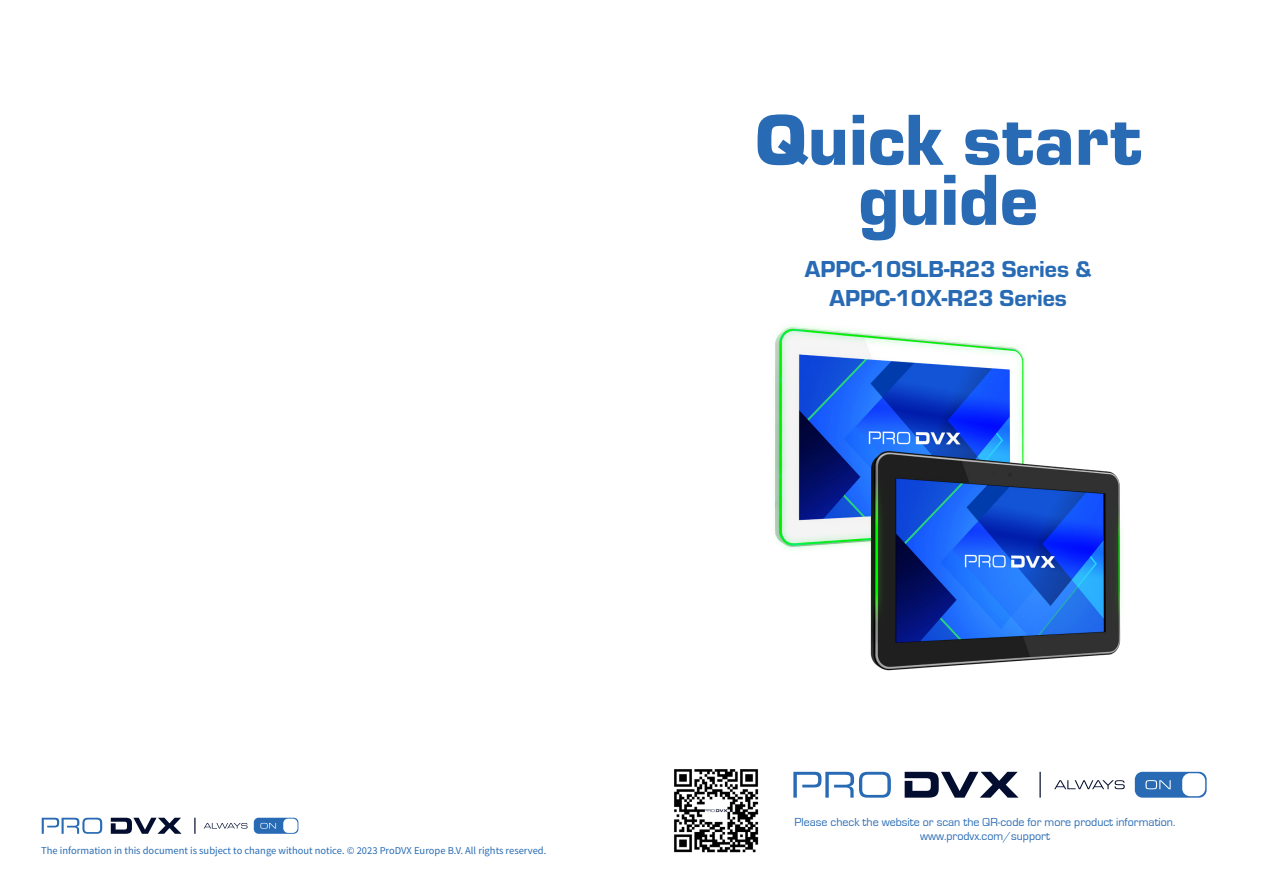
<style>
.page{position:relative;width:1263px;height:893px;background:#fff}
.page>*{position:absolute;margin:0;border:0;box-sizing:border-box;transform-origin:0 0}
.t1{font:900 75px/60px "Eurostile";color:#286bb4;text-align:center}
.t2{font:24px/28.8px "Eurostile Hea";color:#286bb4;text-align:center}
.t3{font:12px "Eurostile";color:#286bb4}
.t4{font:10.5px "Source Sans Pro";color:#286bb4}
</style>
<div class="page">
<img style="left:774px;top:325px;width:348px;height:346px">
<img style="left:674px;top:769px;width:85px;height:84px">
<svg style="left:111px;top:818px;width:71px;height:16px"></svg>
<svg style="left:42px;top:818px;width:60px;height:16px"></svg>
<svg style="left:204px;top:823px;width:44px;height:5px"></svg>
<svg style="left:194px;top:818px;width:2px;height:16px"></svg>
<div style="left:254px;top:818px;width:44px;height:16px;background:#286bb4;border-radius:5px"></div>
<svg style="left:260px;top:823px;width:16px;height:6px"></svg>
<div style="left:283px;top:819px;width:14px;height:14px;background:#fff;border-radius:5px"></div>
<svg style="left:905px;top:772px;width:113px;height:26px"></svg>
<svg style="left:793px;top:772px;width:98px;height:26px"></svg>
<svg style="left:1054px;top:780px;width:71px;height:9px"></svg>
<hr style="left:1039px;top:772px;width:2px;height:26px;background:#020d2f">
<div style="left:1135px;top:772px;width:71px;height:26px;background:#286bb4;border-radius:8px"></div>
<svg style="left:1145px;top:780px;width:26px;height:9px"></svg>
<div style="left:1182px;top:773px;width:23px;height:23px;background:#fff;border-radius:8px"></div>
<p class="t4" style="left:41px;top:844px;width:507px">The information in this document is subject to change without notice. © 2023 ProDVX Europe B.V. All rights reserved.</p>
<p class="t1" style="left:755px;top:105px;width:388px">Quick start guide</p>
<p class="t2" style="left:805px;top:254px;width:289px">APPC-10SLB-R23 Series &amp;<br>APPC-10X-R23 Series</p>
<p class="t3" style="left:794px;top:815px;width:383px">Please check the website or scan the QR-code for more product information.</p>
<p class="t3" style="left:920px;top:829px;width:131px">www.prodvx.com/support</p>
</div>
